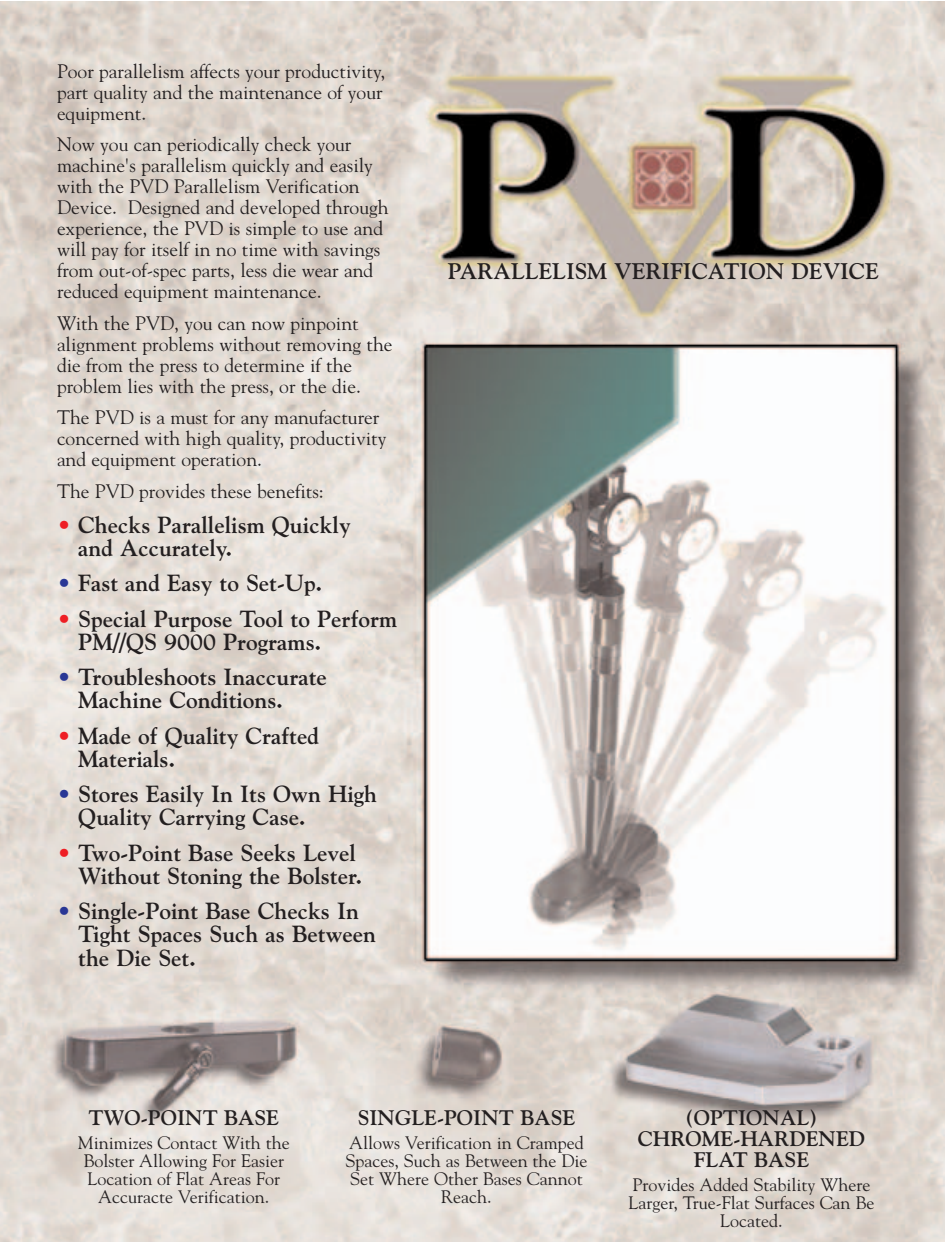
<style>
.page{position:relative;width:945px;height:1242px;background:#fff}
.page>*{position:absolute;margin:0;border:0;box-sizing:border-box;transform-origin:0 0}
.t1{font:700 23.25px/23.2px "Goudy";color:#231f20}
.t2{font:700 22.5px "Goudy";color:#231f20}
.t3{font:700 21px/21px "Goudy";color:#231f20;text-align:center}
.t4{font:19.5px/21px "Goudy";color:#231f20}
.t5{font:18px/18px "Goudy";color:#231f20;text-align:center}
.s1{color:#ee1e24}
.s2{color:#293795}
</style>
<div class="page">
<img style="left:0;top:2px;width:945px;height:1240px">
<p class="t4" style="left:57px;top:62px;width:330px">Poor parallelism affects your productivity, part quality and the maintenance of your equipment.</p>
<p class="t4" style="left:57px;top:135px;width:333px">Now you can periodically check your machine's parallelism quickly and easily with the PVD Parallelism Verification Device. Designed and developed through experience, the PVD is simple to use and will pay for itself in no time with savings from out-of-spec parts, less die wear and reduced equipment maintenance.</p>
<p class="t4" style="left:57px;top:314px;width:337px">With the PVD, you can now pinpoint alignment problems without removing the die from the press to determine if the problem lies with the press, or the die.</p>
<p class="t4" style="left:57px;top:408px;width:331px">The PVD is a must for any manufacturer concerned with high quality, productivity and equipment operation.</p>
<p class="t4" style="left:57px;top:482px;width:268px">The PVD provides these benefits:</p>
<p class="t1" style="left:78px;top:515px;width:274px;text-indent:-21px"><span class="s1">•</span> Checks Parallelism Quickly and Accurately.</p>
<p class="t1" style="left:57px;top:573px;width:267px"><span class="s2">•</span> Fast and Easy to Set-Up.</p>
<p class="t1" style="left:78px;top:609px;width:320px;text-indent:-21px"><span class="s1">•</span> Special Purpose Tool to Perform<br>PM//QS 9000 Programs.</p>
<p class="t1" style="left:78px;top:667px;width:250px;text-indent:-21px"><span class="s2">•</span> Troubleshoots Inaccurate<br>Machine Conditions.</p>
<p class="t1" style="left:78px;top:726px;width:242px;text-indent:-21px"><span class="s1">•</span> Made of Quality Crafted<br>Materials.</p>
<p class="t1" style="left:78px;top:784px;width:300px;text-indent:-21px"><span class="s2">•</span> Stores Easily In Its Own High<br>Quality Carrying Case.</p>
<p class="t1" style="left:57px;top:843px;width:307px;text-align:right"><span class="s1">•</span> Two-Point Base Seeks Level<br>Without Stoning the Bolster.</p>
<p class="t1" style="left:78px;top:901px;width:299px;text-indent:-21px"><span class="s2">•</span> Single-Point Base Checks In<br>Tight Spaces Such as Between the Die Set.</p>
<p class="t2" style="left:448px;top:262px;width:433px">PARALLELISM VERIFICATION DEVICE</p>
<p class="t3" style="left:88px;top:1109px;width:192px">TWO-POINT BASE</p>
<p class="t5" style="left:78px;top:1135px;width:214px">Minimizes Contact With the<br>Bolster Allowing For Easier<br>Location of Flat Areas For<br>Accuracte Verification.</p>
<p class="t3" style="left:358px;top:1109px;width:219px">SINGLE-POINT BASE</p>
<p class="t5" style="left:345px;top:1135px;width:244px">Allows Verification in Cramped<br>Spaces, Such as Between the Die<br>Set Where Other Bases Cannot<br>Reach.</p>
<p class="t3" style="left:638px;top:1109px;width:229px">(OPTIONAL)<br>CHROME-HARDENED<br>FLAT BASE</p>
<p class="t5" style="left:628px;top:1177px;width:248px">Provides Added Stability Where<br>Larger, True-Flat Surfaces Can Be<br>Located.</p>
</div>
